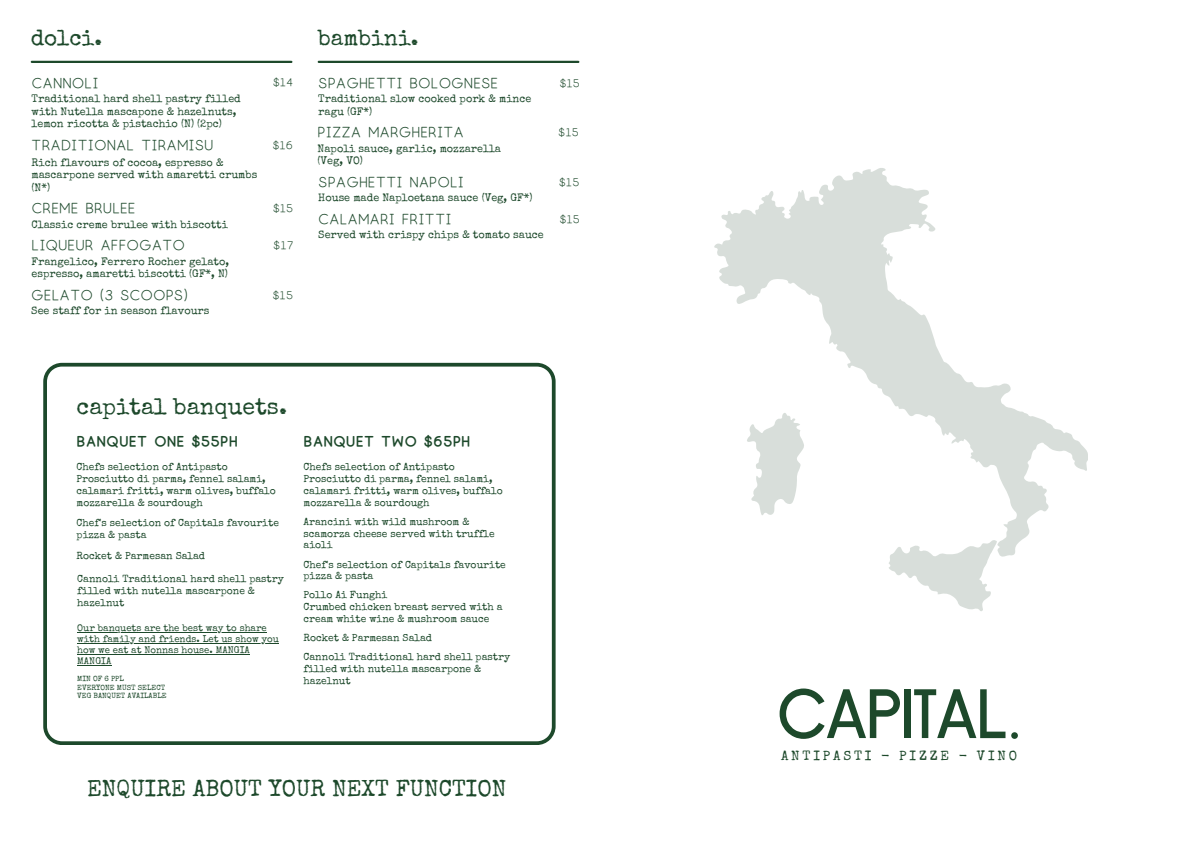
<style>
.page{position:relative;width:1191px;height:843px;background:#fff}
.page>*{position:absolute;margin:0;border:0;box-sizing:border-box;transform-origin:0 0}
.t1{font:75.5px "Moonshine";color:#1d492b}
.t2{font:23.2px "Special Elite";color:#1d492b}
.t3{font:22.4px "Special Elite";color:#1d492b}
.t4{font:13.4px "Luna";color:#1d492b}
.t5{font:13.4px "Special Elite";letter-spacing:.21em;color:#1d492b}
.t6{font:700 12.8px "Luna";color:#1d492b}
.t7{font:10.9px/12.5px "Special Elite";color:#1d492b}
.t8{font:10.3px/11.8px "Special Elite";color:#1d492b}
.t9{font:10.2px "Luna";color:#1d492b}
.t10{font:9.6px/11px "Special Elite";color:#1d492b}
.t11{font:7.5px "Special Elite";color:#1d492b}
</style>
<div class="page">
<hr style="left:32px;top:61px;width:259px;height:2px;background:#1d492b">
<svg style="left:714px;top:168px;width:373px;height:388px"></svg>
<svg style="left:888px;top:539px;width:108px;height:72px"></svg>
<svg style="left:746px;top:412px;width:58px;height:103px"></svg>
<hr style="left:319px;top:61px;width:259px;height:2px;background:#1d492b">
<svg style="left:43px;top:363px;width:512px;height:381px"></svg>
<hr style="left:77px;top:631px;width:190px;height:1px;background:#1d492b">
<hr style="left:77px;top:642px;width:202px;height:1px;background:#1d492b">
<hr style="left:77px;top:653px;width:173px;height:1px;background:#1d492b">
<hr style="left:77px;top:664px;width:34px;height:1px;background:#1d492b">
<h3 class="t3" style="left:31px;top:29px;width:73px">dolci.</h3>
<p class="t4" style="left:32px;top:78px;width:68px">CANNOLI</p>
<p class="t9" style="left:273px;top:78px;width:22px">$14</p>
<h6 class="t7" style="left:32px;top:94px;width:211px">Traditional hard shell pastry filled with Nutella mascapone &amp; hazelnuts,</h6>
<p class="t7" style="left:32px;top:119px;width:192px">lemon ricotta &amp; pistachio (N) (2pc)</p>
<p class="t4" style="left:31px;top:140px;width:184px">TRADITIONAL TIRAMISU</p>
<h6 class="t9" style="left:272px;top:141px;width:22px">$16</h6>
<p class="t7" style="left:32px;top:157px;width:227px">Rich flavours of cocoa, espresso &amp; mascarpone served with amaretti crumbs (N*)</p>
<p class="t4" style="left:32px;top:203px;width:106px">CREME BRULEE</p>
<p class="t9" style="left:273px;top:204px;width:22px">$15</p>
<h6 class="t7" style="left:32px;top:219px;width:198px">Classic creme brulee with biscotti</h6>
<p class="t4" style="left:32px;top:240px;width:155px">LIQUEUR AFFOGATO</p>
<p class="t9" style="left:273px;top:241px;width:22px">$17</p>
<h6 class="t7" style="left:32px;top:256px;width:199px">Frangelico, Ferrero Rocher gelato, espresso, amaretti biscotti (GF*, N)</h6>
<p class="t4" style="left:31px;top:289px;width:158px">GELATO (3 SCOOPS)</p>
<h6 class="t9" style="left:272px;top:291px;width:22px">$15</h6>
<h3 class="t7" style="left:31px;top:306px;width:180px">See staff for in season flavours</h3>
<p class="t3" style="left:318px;top:29px;width:102px">bambini.</p>
<h5 class="t4" style="left:318px;top:78px;width:181px">SPAGHETTI BOLOGNESE</h5>
<p class="t9" style="left:559px;top:79px;width:22px">$15</p>
<p class="t7" style="left:318px;top:94px;width:214px">Traditional slow cooked pork &amp; mince ragu (GF*)</p>
<p class="t4" style="left:317px;top:127px;width:148px">PIZZA MARGHERITA</p>
<p class="t9" style="left:558px;top:129px;width:22px">$15</p>
<h6 class="t7" style="left:317px;top:143px;width:185px">Napoli sauce, garlic, mozzarella</h6>
<p class="t7" style="left:317px;top:156px;width:47px">(Veg, VO)</p>
<p class="t4" style="left:318px;top:177px;width:147px">SPAGHETTI NAPOLI</p>
<p class="t9" style="left:558px;top:178px;width:22px">$15</p>
<h6 class="t7" style="left:318px;top:193px;width:216px">House made Naploetana sauce (Veg, GF*)</h6>
<p class="t4" style="left:318px;top:214px;width:135px">CALAMARI FRITTI</p>
<p class="t9" style="left:559px;top:215px;width:22px">$15</p>
<h4 class="t7" style="left:318px;top:230px;width:227px">Served with crispy chips &amp; tomato sauce</h4>
<h6 class="t2" style="left:77px;top:397px;width:212px">capital banquets.</h6>
<p class="t6" style="left:77px;top:436px;width:163px">BANQUET ONE $55PH</p>
<p class="t8" style="left:77px;top:462px;width:153px">Chefs selection of Antipasto</p>
<p class="t8" style="left:77px;top:474px;width:201px">Prosciutto di parma, fennel salami, calamari fritti, warm olives, buffalo mozzarella &amp; sourdough</p>
<p class="t8" style="left:77px;top:518px;width:204px">Chef's selection of Capitals favourite pizza &amp; pasta</p>
<p class="t8" style="left:77px;top:550px;width:130px">Rocket &amp; Parmesan Salad</p>
<p class="t8" style="left:77px;top:574px;width:208px">Cannoli Traditional hard shell pastry filled with nutella mascarpone &amp; hazelnut</p>
<p class="t10" style="left:77px;top:623px;width:191px">Our banquets are the best way to share</p>
<p class="t10" style="left:77px;top:634px;width:203px">with family and friends. Let us show you how we eat at Nonnas house. MANGIA<br>MANGIA</p>
<h2 class="t11" style="left:77px;top:675px;width:48px">MIN OF 6 PPL</h2>
<p class="t11" style="left:77px;top:684px;width:89px">EVERYONE MUST SELECT</p>
<h1 class="t11" style="left:77px;top:692px;width:91px">VEG BANQUET AVAILABLE</h1>
<h3 class="t6" style="left:303px;top:436px;width:168px">BANQUET TWO $65PH</h3>
<h5 class="t8" style="left:303px;top:462px;width:153px">Chefs selection of Antipasto</h5>
<p class="t8" style="left:303px;top:474px;width:201px">Prosciutto di parma, fennel salami, calamari fritti, warm olives, buffalo mozzarella &amp; sourdough</p>
<p class="t8" style="left:303px;top:516px;width:193px">Arancini with wild mushroom &amp; scamorza cheese served with truffle aioli</p>
<p class="t8" style="left:303px;top:559px;width:204px">Chef's selection of Capitals favourite pizza &amp; pasta</p>
<p class="t8" style="left:303px;top:590px;width:85px">Pollo Ai Funghi</p>
<p class="t8" style="left:303px;top:602px;width:200px">Crumbed chicken breast served with a cream white wine &amp; mushroom sauce</p>
<p class="t8" style="left:303px;top:633px;width:130px">Rocket &amp; Parmesan Salad</p>
<p class="t8" style="left:303px;top:652px;width:208px">Cannoli Traditional hard shell pastry filled with nutella mascarpone &amp; hazelnut</p>
<h4 class="t2" style="left:87px;top:779px;width:420px">ENQUIRE ABOUT YOUR NEXT FUNCTION</h4>
<p class="t1" style="left:778px;top:675px;width:244px">CAPITAL.</p>
<p class="t5" style="left:781px;top:750px;width:237px">ANTIPASTI - PIZZE - VINO</p>
</div>
